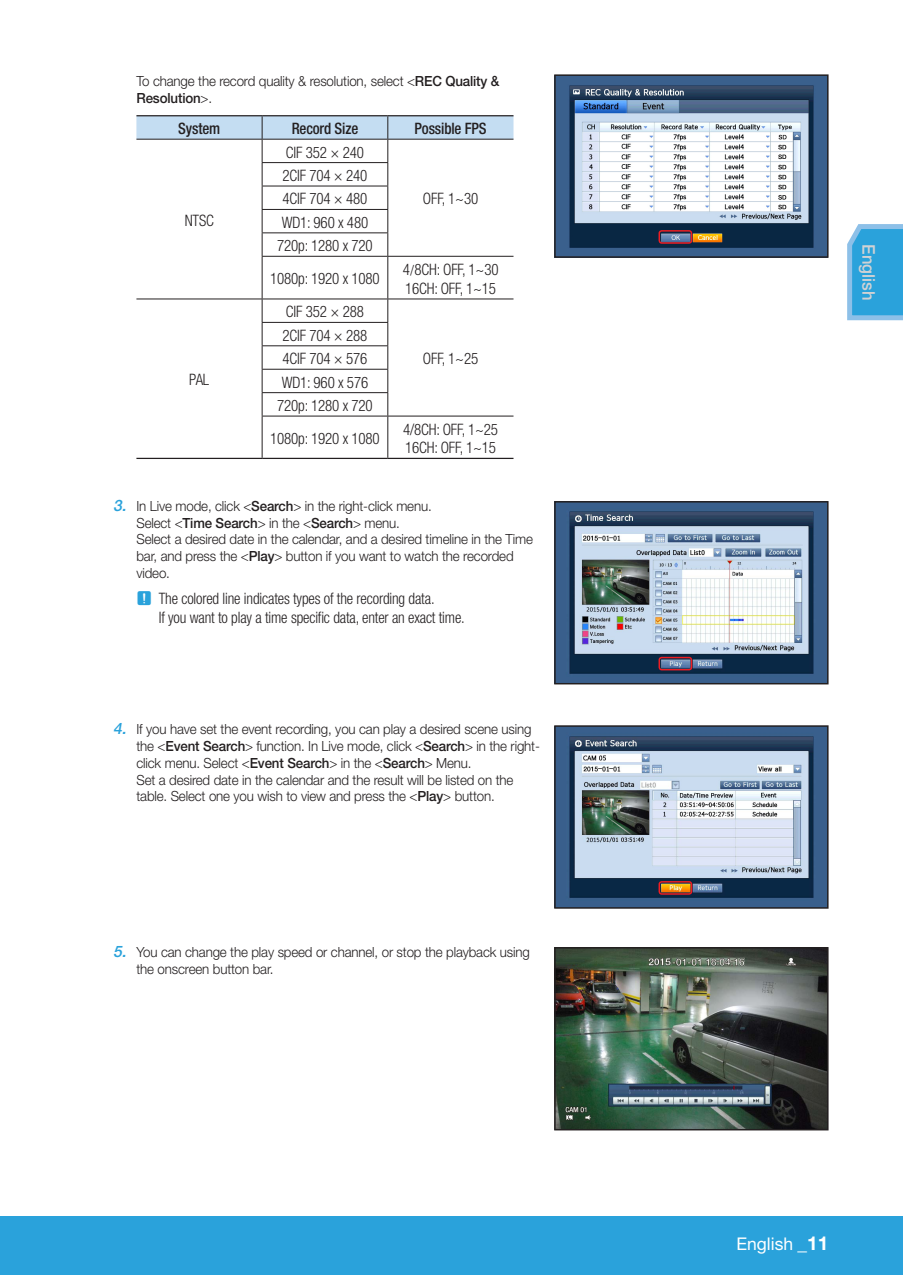
<style>
.page{position:relative;width:903px;height:1275px;background:#fff}
.page>*{position:absolute;margin:0;border:0;box-sizing:border-box;transform-origin:0 0}
.t1{font:17.5px "Helvetica Neue cp";color:#fff}
.t2{font:500 17.5px "Helvetica Neue cp";color:#d1d2d4;scale:.95 1}
.t3{font:300 condensed 15.75px/23.4px "Helvetica Neue cp";letter-spacing:-.01em;color:#231f20;scale:.95 1}
.t4{font:500 condensed 15.75px "Helvetica Neue cp";letter-spacing:-.01em;color:#231f20;scale:.95 1}
.t5{font:300 14px/16.8px "Helvetica Neue cp";letter-spacing:-.01em;color:#231f20;scale:.95 1}
.s1{font-weight:500}
.s2{font-family:"Adobe Song Std";font-stretch:normal}
.s3{font-weight:500;font-style:italic;font-size:15.75px;color:#2aa2db}
.s4{font-family:"CP Icon 2";font-weight:400;font-stretch:normal;color:#2aa2db}
.s5{font-weight:700;font-size:19.25px}
</style>
<div class="page">
<div style="left:0;top:1216px;width:903px;height:59px;background:#2aa2db"></div>
<svg style="left:847px;top:224px;width:56px;height:97px;background:#42aade"></svg>
<hr style="left:262px;top:256px;width:126px;height:1px;background:#231f20">
<hr style="left:262px;top:299px;width:126px;height:1px;background:#231f20">
<hr style="left:388px;top:256px;width:125px;height:1px;background:#231f20">
<hr style="left:388px;top:299px;width:125px;height:1px;background:#231f20">
<hr style="left:387px;top:257px;width:1px;height:42px;background:#231f20">
<hr style="left:262px;top:322px;width:126px;height:1px;background:#231f20">
<hr style="left:262px;top:345px;width:126px;height:1px;background:#231f20">
<svg style="left:387px;top:299px;width:1px;height:117px"></svg>
<hr style="left:387px;top:416px;width:1px;height:42px;background:#231f20">
<hr style="left:136px;top:115px;width:126px;height:1px;background:#231f20">
<hr style="left:262px;top:115px;width:126px;height:1px;background:#231f20">
<hr style="left:388px;top:115px;width:125px;height:1px;background:#231f20">
<svg style="left:136px;top:116px;width:377px;height:140px"></svg>
<hr style="left:262px;top:257px;width:1px;height:42px;background:#231f20">
<svg style="left:262px;top:299px;width:1px;height:117px"></svg>
<hr style="left:262px;top:416px;width:1px;height:42px;background:#231f20">
<hr style="left:136px;top:299px;width:126px;height:1px;background:#231f20">
<hr style="left:262px;top:209px;width:126px;height:1px;background:#231f20">
<hr style="left:262px;top:232px;width:126px;height:1px;background:#231f20">
<hr style="left:262px;top:369px;width:126px;height:1px;background:#231f20">
<hr style="left:262px;top:392px;width:126px;height:1px;background:#231f20">
<hr style="left:136px;top:458px;width:126px;height:1px;background:#231f20">
<hr style="left:388px;top:458px;width:125px;height:1px;background:#231f20">
<hr style="left:262px;top:458px;width:126px;height:1px;background:#231f20">
<hr style="left:262px;top:416px;width:126px;height:1px;background:#231f20">
<hr style="left:388px;top:416px;width:125px;height:1px;background:#231f20">
<img style="left:556px;top:949px;width:270px;height:179px">
<div style="left:554px;top:947px;width:274px;height:183px;border:1px solid #231f20"></div>
<img style="left:556px;top:76px;width:270px;height:180px">
<div style="left:554px;top:74px;width:274px;height:184px;border:1px solid #231f20"></div>
<div style="left:658px;top:230px;width:34px;height:14px;border:1px solid #ee1d23;border-radius:2px"></div>
<img style="left:556px;top:503px;width:270px;height:179px">
<div style="left:554px;top:501px;width:274px;height:183px;border:1px solid #231f20"></div>
<div style="left:658px;top:657px;width:34px;height:13px;border:1px solid #ee1d23;border-radius:2px"></div>
<img style="left:556px;top:727px;width:270px;height:180px">
<div style="left:554px;top:725px;width:274px;height:184px;border:1px solid #231f20"></div>
<div style="left:658px;top:881px;width:34px;height:14px;border:1px solid #ee1d23;border-radius:2px"></div>
<p class="t5" style="left:136px;top:73px;width:384px">To change the record quality &amp; resolution, select &lt;<span class="s1">REC Quality &amp;<br>Resolution</span>&gt;.</p>
<p class="t4" style="left:178px;top:120px;width:46px">System</p>
<p class="t4" style="left:292px;top:120px;width:72px">Record Size</p>
<p class="t4" style="left:415px;top:120px;width:77px">Possible FPS</p>
<p class="t3" style="left:185px;top:209px;width:32px">NTSC</p>
<p class="t3" style="left:189px;top:368px;width:23px">PAL</p>
<p class="t3" style="left:286px;top:140px;width:84px">CIF 352 × 240</p>
<p class="t3" style="left:277px;top:164px;width:102px;text-align:center">2CIF 704 × 240<br>4CIF 704 × 480<br>WD1: 960 x 480<br>720p: 1280 x 720</p>
<p class="t3" style="left:270px;top:267px;width:117px">1080p: 1920 x 1080</p>
<p class="t3" style="left:403px;top:260px;width:102px;line-height:18.9px">4<span class="s2">/</span>8CH: OFF, 1~30<br>16CH: OFF, 1~15</p>
<p class="t3" style="left:423px;top:187px;width:60px">OFF, 1~30</p>
<p class="t3" style="left:286px;top:300px;width:84px">CIF 352 × 288</p>
<p class="t3" style="left:277px;top:324px;width:102px;text-align:center">2CIF 704 × 288<br>4CIF 704 × 576<br>WD1: 960 x 576<br>720p: 1280 x 720</p>
<p class="t3" style="left:270px;top:427px;width:117px">1080p: 1920 x 1080</p>
<p class="t3" style="left:403px;top:420px;width:101px;line-height:18.9px">4/8CH: OFF, 1~25<br>16CH: OFF, 1~15</p>
<p class="t3" style="left:423px;top:347px;width:60px">OFF, 1~25</p>
<p class="t5" style="left:136px;top:497px;width:419px;text-indent:-23px"><span class="s3">3.</span> In Live mode, click &lt;<span class="s1">Search</span>&gt; in the right-click menu.<br>Select &lt;<span class="s1">Time Search</span>&gt; in the &lt;<span class="s1">Search</span>&gt; menu.<br>Select a desired date in the calendar, and a desired timeline in the Time bar, and press the &lt;<span class="s1">Play</span>&gt; button if you want to watch the recorded video.</p>
<p class="t3" style="left:159px;top:589px;width:324px;line-height:18.9px;text-indent:-22px"><span class="s4">J</span> The colored line indicates types of the recording data.<br>If you want to play a time specific data, enter an exact time.</p>
<p class="t5" style="left:136px;top:721px;width:426px;text-indent:-23px"><span class="s3">4.</span> If you have set the event recording, you can play a desired scene using the &lt;<span class="s1">Event Search</span>&gt; function. In Live mode, click &lt;<span class="s1">Search</span>&gt; in the right&shy;click menu. Select &lt;<span class="s1">Event Search</span>&gt; in the &lt;<span class="s1">Search</span>&gt; Menu.<br>Set a desired date in the calendar and the result will be listed on the table. Select one you wish to view and press the &lt;<span class="s1">Play</span>&gt; button.</p>
<p class="t5" style="left:136px;top:944px;width:416px;text-indent:-23px"><span class="s3">5.</span> You can change the play speed or channel, or stop the playback using the onscreen button bar.</p>
<p class="t2" style="left:879px;top:244px;width:61px;rotate:90deg">English</p>
<p class="t1" style="left:736px;top:1234px;width:94px">English <span class="s5">_11</span></p>
</div>
